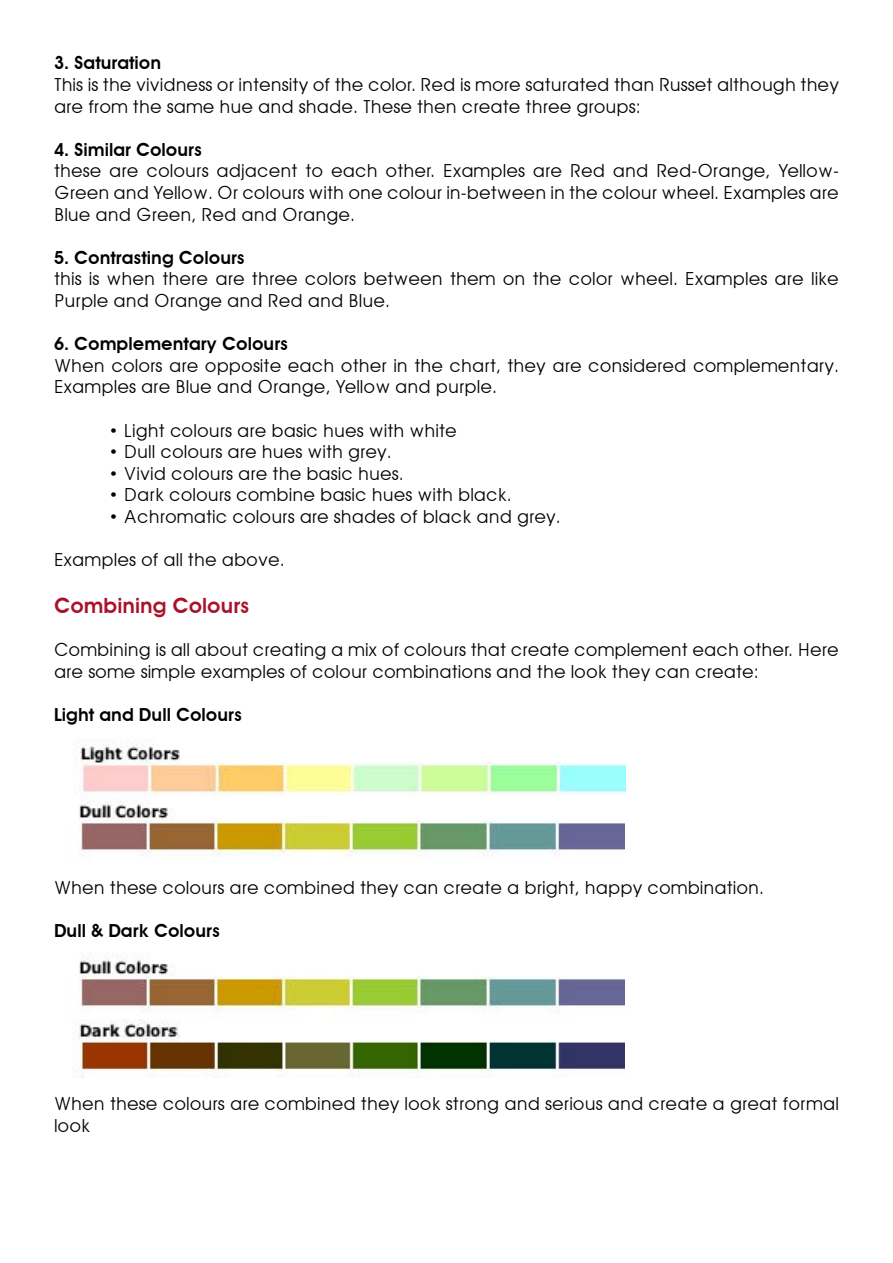
<style>
.page{position:relative;width:893px;height:1263px;background:#fff}
.page>*{position:absolute;margin:0;border:0;box-sizing:border-box;transform-origin:0 0}
.t1{font:600 21px "Avant Garde";color:#a9122a}
.t2{font:18px/21.6px "Avant Garde";color:#000}
.t3{font:600 18px "Avant Garde";color:#000}
</style>
<div class="page">
<img style="left:80px;top:738px;width:545px;height:58px">
<img style="left:72px;top:1020px;width:552px;height:57px">
<img style="left:79px;top:796px;width:545px;height:61px">
<img style="left:79px;top:957px;width:545px;height:62px">
<p class="t3" style="left:54px;top:52px;width:109px">3. Saturation</p>
<p class="t2" style="left:54px;top:74px;width:786px">This is the vividness or intensity of the color. Red is more saturated than Russet although they are from the same hue and shade. These then create three groups:</p>
<p class="t3" style="left:54px;top:139px;width:149px">4. Similar Colours</p>
<p class="t2" style="left:54px;top:160px;width:786px;text-align:justify">these are colours adjacent to each other. Examples are Red and Red-Orange, Yellow-Green and Yellow. Or colours with one colour in-between in the colour wheel. Examples are Blue and Green, Red and Orange.</p>
<p class="t3" style="left:54px;top:247px;width:192px">5. Contrasting Colours</p>
<p class="t2" style="left:54px;top:268px;width:786px">this is when there are three colors between them on the color wheel. Examples are like<br>Purple and Orange and Red and Blue.</p>
<p class="t3" style="left:54px;top:333px;width:235px">6. Complementary Colours</p>
<p class="t2" style="left:54px;top:355px;width:786px">When colors are opposite each other in the chart, they are considered complementary.<br>Examples are Blue and Orange, Yellow and purple.</p>
<p class="t2" style="left:108px;top:419px;width:350px">• Light colours are basic hues with white</p>
<p class="t2" style="left:108px;top:441px;width:285px">• Dull colours are hues with grey.</p>
<p class="t2" style="left:108px;top:463px;width:297px">• Vivid colours are the basic hues.</p>
<p class="t2" style="left:108px;top:484px;width:405px">• Dark colours combine basic hues with black.</p>
<p class="t2" style="left:108px;top:506px;width:454px">• Achromatic colours are shades of black and grey.</p>
<p class="t2" style="left:54px;top:549px;width:232px">Examples of all the above.</p>
<p class="t1" style="left:54px;top:593px;width:197px">Combining Colours</p>
<p class="t2" style="left:54px;top:639px;width:786px">Combining is all about creating a mix of colours that create complement each other. Here are some simple examples of colour combinations and the look they can create:</p>
<p class="t3" style="left:54px;top:704px;width:189px">Light and Dull Colours</p>
<p class="t2" style="left:54px;top:877px;width:712px">When these colours are combined they can create a bright, happy combination.</p>
<p class="t3" style="left:54px;top:920px;width:167px">Dull &amp; Dark Colours</p>
<p class="t2" style="left:54px;top:1093px;width:786px">When these colours are combined they look strong and serious and create a great formal look</p>
</div>
